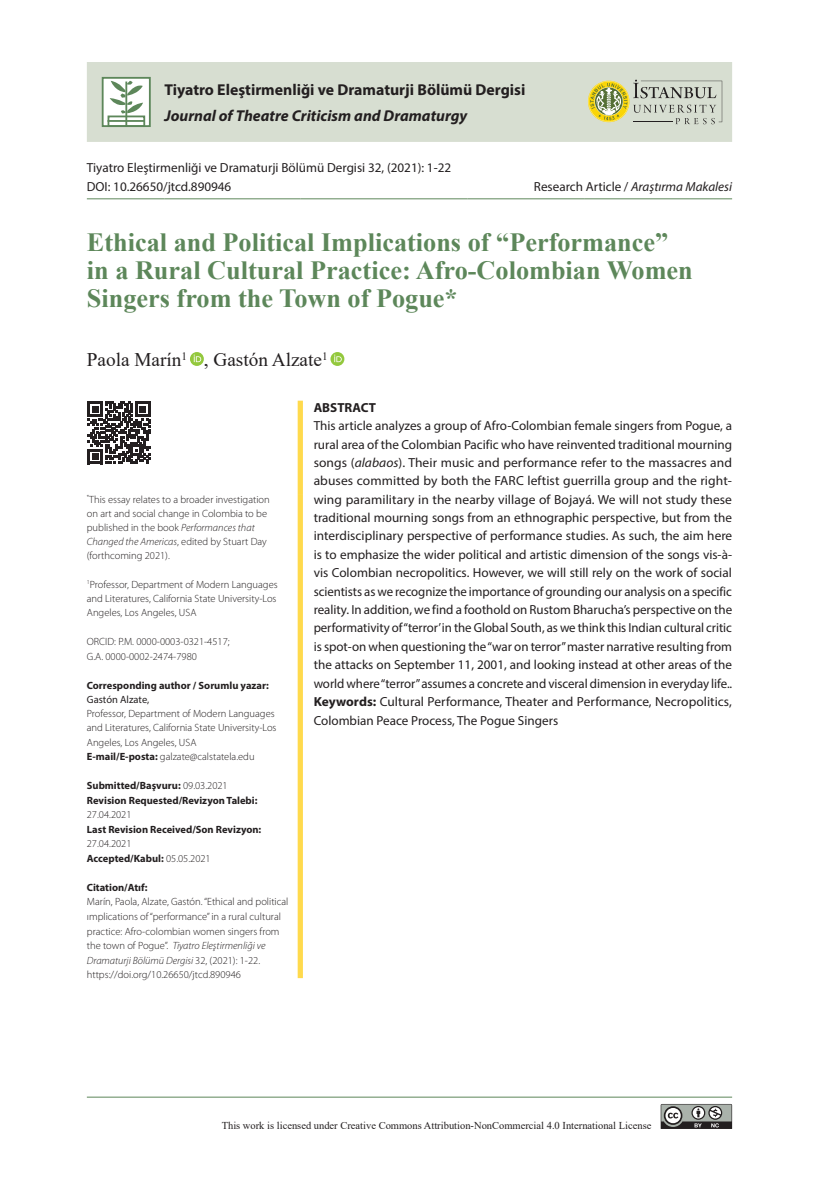
<style>
.page{position:relative;width:819px;height:1191px;background:#fff}
.page>*{position:absolute;margin:0;border:0;box-sizing:border-box;transform-origin:0 0}
.t1{font:700 26.25px/28px "Times New Roman";color:#5d875a}
.t2{font:19.25px "Times New Roman";color:#231f20}
.t3{font:700 15.75px "Myriad Pro";color:#231f20}
.t4{font:italic 700 15.75px "Myriad Pro";color:#231f20}
.t5{font:13.12px/18.4px "Myriad Pro";color:#231f20}
.t6{font:italic 13.12px "Myriad Pro";color:#231f20}
.t7{font:700 13.12px "Myriad Pro";color:#231f20}
.t8{font:300 10.5px/14.5px "Myriad Pro";color:#231f20}
.t9{font:700 10.5px/14.5px "Myriad Pro";color:#231f20}
.t10{font:10.5px "Times New Roman";color:#231f20}
.t11{font:10.5px "Myriad Pro";color:#231f20}
.s1{font-style:normal}
.s2{font-style:italic}
.s3{font-weight:700}
.s4{font-weight:300}
</style>
<div class="page">
<div style="left:87px;top:62px;width:645px;height:80px;background:#d7ded1"></div>
<div style="left:297px;top:495px;width:6px;height:483px;background:#ffda4d"></div>
<div style="left:297px;top:401px;width:6px;height:94px;background:#ffda4d"></div>
<hr style="left:87px;top:198px;width:77px;height:1px;background:#5d875a">
<hr style="left:164px;top:198px;width:136px;height:1px;background:#5d875a">
<hr style="left:300px;top:198px;width:167px;height:1px;background:#5d875a">
<hr style="left:467px;top:198px;width:117px;height:1px;background:#5d875a">
<hr style="left:584px;top:198px;width:148px;height:1px;background:#5d875a">
<div style="left:102px;top:77px;width:49px;height:50px;background:#fff;border:2px solid #5d875a"></div>
<div style="left:107px;top:115px;width:38px;height:12px;border:2px solid #5d875a"></div>
<hr style="left:107px;top:120px;width:37px;height:2px;background:#5d875a">
<svg style="left:110px;top:81px;width:33px;height:33px"></svg>
<hr style="left:125px;top:81px;width:2px;height:46px;background:#5d875a">
<svg style="left:588px;top:80px;width:134px;height:44px;background:#c2c4a3"></svg>
<svg style="left:190px;top:352px;width:14px;height:14px"></svg>
<svg style="left:194px;top:354px;width:7px;height:8px"></svg>
<svg style="left:330px;top:352px;width:14px;height:14px"></svg>
<svg style="left:334px;top:354px;width:8px;height:8px"></svg>
<svg style="left:88px;top:402px;width:62px;height:62px"></svg>
<hr style="left:87px;top:1096px;width:645px;height:1px;background:#5d875a">
<svg style="left:660px;top:1104px;width:72px;height:25px;background:#818280"></svg>
<p class="t3" style="left:164px;top:79px;width:362px">Tiyatro Eleştirmenliği ve Dramaturji Bölümü Dergisi</p>
<p class="t4" style="left:164px;top:105px;width:304px">Journal of Theatre Criticism and Dramaturgy</p>
<p class="t5" style="left:87px;top:157px;width:366px;line-height:19.8px">Tiyatro Eleştirmenliği ve Dramaturji Bölümü Dergisi 32, (2021): 1-22<br>DOI: 10.26650/jtcd.890946</p>
<p class="t6" style="left:534px;top:179px;width:200px"><span class="s1">Research Article /</span> Araştırma Makalesi</p>
<h1 class="t1" style="left:87px;top:228px;width:607px">Ethical and Political Implications of “Performance” in a Rural Cultural Practice: Afro-Colombian Women<br>Singers from the Town of Pogue*</h1>
<h2 class="t2" style="left:87px;top:346px;width:242px">Paola Marín<sup>1</sup> , Gastón Alzate<sup>1</sup></h2>
<p class="t8" style="left:87px;top:492px;width:184px;line-height:14px"><sup>*</sup>This essay relates to a broader investigation on art and social change in Colombia to be published in the book <span class="s2">Performances that Changed the Americas</span>, edited by Stuart Day (forthcoming 2021).</p>
<p class="t8" style="left:87px;top:577px;width:192px;line-height:14px;text-align:justify"><sup>1</sup>Professor, Department of Modern Languages and Literatures, California State University-Los Angeles, Los Angeles, USA</p>
<p class="t8" style="left:87px;top:634px;width:144px">ORCID: P.M. 0000-0003-0321-4517;<br>G.A. 0000-0002-2474-7980</p>
<p class="t9" style="left:87px;top:677px;width:183px">Corresponding author / Sorumlu yazar:</p>
<p class="t11" style="left:87px;top:693px;width:64px">Gastón Alzate,</p>
<p class="t8" style="left:87px;top:706px;width:191px">Professor, Department of Modern Languages and Literatures, California State University-Los Angeles, Los Angeles, USA<br><span class="s3">E-mail/E-posta:</span> galzate@calstatela.edu</p>
<p class="t9" style="left:87px;top:778px;width:172px">Submitted/Başvuru: <span class="s4">09.03.2021<br></span>Revision Requested/Revizyon Talebi:</p>
<p class="t8" style="left:87px;top:807px;width:46px">27.04.2021</p>
<p class="t9" style="left:87px;top:821px;width:176px">Last Revision Received/Son Revizyon:</p>
<p class="t8" style="left:87px;top:836px;width:125px">27.04.2021<br><span class="s3">Accepted/Kabul:</span> 05.05.2021</p>
<p class="t9" style="left:87px;top:879px;width:62px">Citation/Atıf:</p>
<p class="t8" style="left:87px;top:894px;width:203px">Marín, Paola, Alzate, Gastón. “Ethical and political ımplications of “performance” in a rural cultural practice: Afro-colombian women singers from the town of Pogue”. <span class="s2">Tiyatro Eleştirmenliği ve Dramaturji Bölümü Dergisi</span> 32, (2021): 1-22. https://doi.org/10.26650/jtcd.890946</p>
<p class="t7" style="left:314px;top:399px;width:64px">ABSTRACT</p>
<p class="t5" style="left:314px;top:416px;width:420px;text-align:justify">This article analyzes a group of Afro-Colombian female singers from Pogue, a rural area of the Colombian Pacific who have reinvented traditional mourning songs (<span class="s2">alabaos</span>). Their music and performance refer to the massacres and abuses committed by both the FARC leftist guerrilla group and the right&shy;wing paramilitary in the nearby village of Bojayá. We will not study these traditional mourning songs from an ethnographic perspective, but from the interdisciplinary perspective of performance studies. As such, the aim here is to emphasize the wider political and artistic dimension of the songs vis-à&shy;vis Colombian necropolitics. However, we will still rely on the work of social scientists as we recognize the importance of grounding our analysis on a specific reality. In addition, we find a foothold on Rustom Bharucha’s perspective on the performativity of “terror’ in the Global South, as we think this Indian cultural critic is spot-on when questioning the “war on terror” master narrative resulting from the attacks on September 11, 2001, and looking instead at other areas of the world where “terror” assumes a concrete and visceral dimension in everyday life..<br><span class="s3">Keywords:</span> Cultural Performance, Theater and Performance, Necropolitics, Colombian Peace Process, The Pogue Singers</p>
<p class="t10" style="left:222px;top:1118px;width:431px">This work is licensed under Creative Commons Attribution-NonCommercial 4.0 International License</p>
</div>
